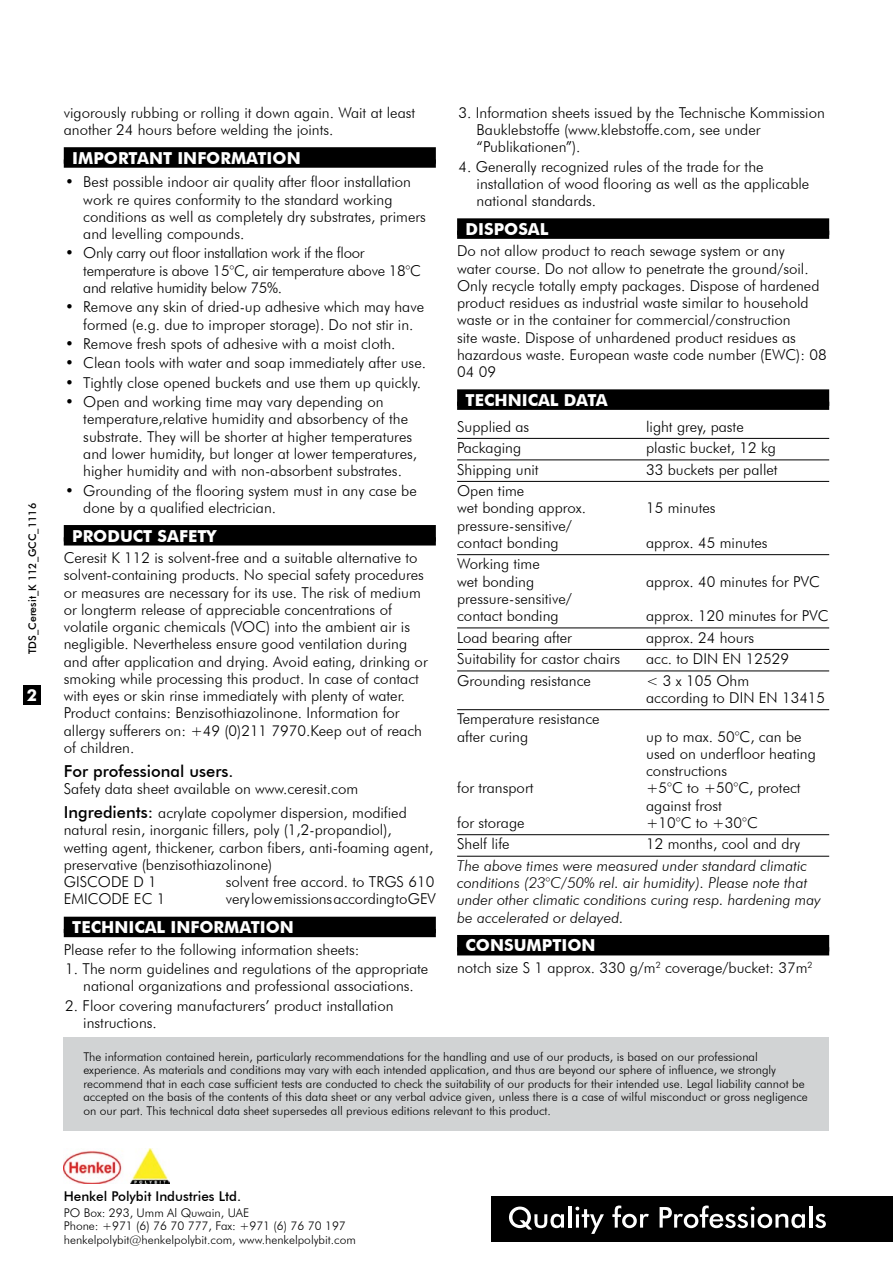
<style>
.page{position:relative;width:893px;height:1263px;background:#fff}
.page>*{position:absolute;margin:0;border:0;box-sizing:border-box;transform-origin:0 0}
.t1{font:700 16.5px "Futura BT";color:#fff}
.t2{font:500 16.5px "Futura BT";color:#000}
.t3{font:300 15px/17.2px "Futura BT";color:#000}
.t4{font:italic 300 15px/17.2px "Futura BT";color:#000}
.t5{font:300 15px/17.2px "Futura BT";letter-spacing:-.02em;color:#000}
.t6{font:500 13.5px "Futura BT";color:#000}
.t7{font:300 12px/13.5px "Futura BT";color:#000}
.t8{font:500 10.5px "Futura BT";color:#000}
.s1{font-weight:500;font-size:16.5px}
</style>
<div class="page">
<div style="left:492px;top:1196px;width:401px;height:45px;background:#000"></div>
<svg style="left:509px;top:1206px;width:55px;height:23px"></svg>
<hr style="left:568px;top:1206px;width:3px;height:21px;background:#fff">
<svg style="left:575px;top:1206px;width:29px;height:28px"></svg>
<svg style="left:612px;top:1205px;width:37px;height:23px"></svg>
<svg style="left:660px;top:1205px;width:145px;height:23px"></svg>
<hr style="left:809px;top:1206px;width:3px;height:21px;background:#fff">
<svg style="left:815px;top:1214px;width:11px;height:14px"></svg>
<img style="left:64px;top:1149px;width:106px;height:35px">
<div style="left:23px;top:685px;width:17px;height:20px;background:#000"></div>
<div style="left:64px;top:147px;width:372px;height:17px;background:#000"></div>
<div style="left:64px;top:159px;width:372px;height:9px;background:#000"></div>
<div style="left:64px;top:525px;width:372px;height:16px;background:#000"></div>
<div style="left:64px;top:537px;width:372px;height:8px;background:#000"></div>
<div style="left:64px;top:917px;width:372px;height:16px;background:#000"></div>
<div style="left:64px;top:929px;width:372px;height:8px;background:#000"></div>
<div style="left:457px;top:218px;width:372px;height:17px;background:#000"></div>
<div style="left:457px;top:231px;width:372px;height:8px;background:#000"></div>
<div style="left:457px;top:389px;width:372px;height:17px;background:#000"></div>
<div style="left:457px;top:402px;width:372px;height:8px;background:#000"></div>
<hr style="left:457px;top:438px;width:372px;height:1px;background:#000">
<hr style="left:457px;top:459px;width:372px;height:1px;background:#000">
<hr style="left:457px;top:481px;width:372px;height:1px;background:#000">
<hr style="left:457px;top:554px;width:372px;height:1px;background:#000">
<hr style="left:457px;top:627px;width:372px;height:1px;background:#000">
<hr style="left:457px;top:649px;width:372px;height:1px;background:#000">
<hr style="left:457px;top:670px;width:372px;height:1px;background:#000">
<hr style="left:457px;top:709px;width:372px;height:1px;background:#000">
<hr style="left:457px;top:834px;width:372px;height:1px;background:#000">
<hr style="left:457px;top:856px;width:372px;height:1px;background:#000">
<div style="left:457px;top:935px;width:372px;height:16px;background:#000"></div>
<div style="left:457px;top:947px;width:372px;height:8px;background:#000"></div>
<div style="left:64px;top:1037px;width:765px;height:94px;background:#d1d3d4"></div>
<p class="t8" style="left:26px;top:654px;width:152px;rotate:-90deg">TDS_Ceresit_K 112_GCC_1116</p>
<p class="t1" style="left:27px;top:685px;width:12px">2</p>
<p class="t3" style="left:64px;top:104px;width:353px">vigorously rubbing or rolling it down again. Wait at least another 24 hours before welding the joints.</p>
<p class="t1" style="left:72px;top:148px;width:230px">IMPORTANT INFORMATION</p>
<p class="t3" style="left:83px;top:173px;width:344px;text-indent:-18px">• Best possible indoor air quality after floor installation work re quires conformity to the standard working conditions as well as completely dry substrates, primers and levelling compounds.</p>
<p class="t5" style="left:83px;top:244px;width:339px;text-indent:-18px">• Only carry out floor installation work if the floor temperature is above 15°C, air temperature above 18°C and relative humidity below 75%.</p>
<p class="t3" style="left:65px;top:298px;width:360px;text-align:center">• Remove any skin of dried-up adhesive which may have formed (e.g. due to improper storage). Do not stir in.</p>
<p class="t3" style="left:65px;top:335px;width:332px">• Remove fresh spots of adhesive with a moist cloth.</p>
<p class="t3" style="left:65px;top:354px;width:362px">• Clean tools with water and soap immediately after use.</p>
<p class="t3" style="left:65px;top:374px;width:357px">• Tightly close opened buckets and use them up quickly.</p>
<p class="t3" style="left:83px;top:393px;width:335px;text-indent:-18px">• Open and working time may vary depending on temperature,relative humidity and absorbency of the substrate. They will be shorter at higher temperatures and lower humidity, but longer at lower temperatures, higher humidity and with non-absorbent substrates.</p>
<p class="t3" style="left:83px;top:481px;width:335px;text-indent:-18px">• Grounding of the flooring system must in any case be done by a qualified electrician.</p>
<p class="t1" style="left:72px;top:526px;width:146px">PRODUCT SAFETY</p>
<p class="t3" style="left:64px;top:549px;width:365px">Ceresit K 112 is solvent-free and a suitable alternative to solvent-containing products. No special safety procedures or measures are necessary for its use. The risk of medium or longterm release of appreciable concentrations of volatile organic chemicals (VOC) into the ambient air is negligible. Nevertheless ensure good ventilation during and after application and drying. Avoid eating, drinking or smoking while processing this product. In case of contact with eyes or skin rinse immediately with plenty of water.<br>Product contains: Benzisothiazolinone. Information for allergy sufferers on: +49 (0)211 7970.Keep out of reach of children.</p>
<p class="t2" style="left:64px;top:761px;width:171px">For professional users.</p>
<p class="t3" style="left:64px;top:777px;width:345px;line-height:24px">Safety data sheet available on www.ceresit.com<br><span class="s1">Ingredients:</span> acrylate copolymer dispersion, modified</p>
<p class="t3" style="left:64px;top:821px;width:371px">natural resin, inorganic fillers, poly (1,2-propandiol), wetting agent, thickener, carbon fibers, anti-foaming agent, preservative (benzisothiazolinone)<br>GISCODE D 1</p>
<p class="t3" style="left:226px;top:873px;width:210px">solvent free accord. to TRGS 610</p>
<p class="t3" style="left:64px;top:890px;width:103px">EMICODE EC 1</p>
<p class="t3" style="left:226px;top:890px;width:212px">very low emissions according to GEV</p>
<p class="t1" style="left:72px;top:917px;width:223px">TECHNICAL INFORMATION</p>
<p class="t3" style="left:64px;top:940px;width:297px">Please refer to the following information sheets:</p>
<p class="t3" style="left:65px;top:960px;width:365px;text-align:center">1. The norm guidelines and regulations of the appropriate national organizations and professional associations.</p>
<p class="t3" style="left:83px;top:997px;width:312px;text-indent:-18px">2. Floor covering manufacturers’ product installation instructions.</p>
<p class="t3" style="left:477px;top:104px;width:350px;text-indent:-18px">3. Information sheets issued by the Technische Kommission<br>Bauklebstoffe (www.klebstoffe.com, see under “Publikationen”).</p>
<p class="t3" style="left:477px;top:157px;width:334px;text-indent:-18px">4. Generally recognized rules of the trade for the installation of wood flooring as well as the applicable national standards.</p>
<p class="t1" style="left:466px;top:219px;width:85px">DISPOSAL</p>
<p class="t3" style="left:457px;top:242px;width:371px">Do not allow product to reach sewage system or any<br>water course. Do not allow to penetrate the ground/soil.<br>Only recycle totally empty packages. Dispose of hardened product residues as industrial waste similar to household waste or in the container for commercial/construction<br>site waste. Dispose of unhardened product residues as hazardous waste. European waste code number (EWC): 08<br>04 09</p>
<p class="t1" style="left:466px;top:390px;width:144px">TECHNICAL DATA</p>
<p class="t3" style="left:457px;top:418px;width:74px">Supplied as</p>
<p class="t3" style="left:646px;top:418px;width:99px">light grey, paste</p>
<p class="t3" style="left:457px;top:439px;width:66px">Packaging</p>
<p class="t3" style="left:646px;top:439px;width:131px">plastic bucket, 12 kg</p>
<p class="t3" style="left:457px;top:460px;width:83px">Shipping unit</p>
<p class="t3" style="left:646px;top:460px;width:133px">33 buckets per pallet</p>
<p class="t3" style="left:457px;top:482px;width:130px">Open time<br>wet bonding approx.</p>
<p class="t3" style="left:646px;top:499px;width:71px">15 minutes</p>
<p class="t3" style="left:457px;top:516px;width:116px">pressure-sensitive/ contact bonding</p>
<p class="t3" style="left:457px;top:555px;width:84px">Working time wet bonding</p>
<p class="t3" style="left:457px;top:590px;width:116px">pressure-sensitive/ contact bonding</p>
<p class="t3" style="left:646px;top:534px;width:123px">approx. 45 minutes</p>
<p class="t3" style="left:646px;top:572px;width:175px">approx. 40 minutes for PVC</p>
<p class="t3" style="left:646px;top:607px;width:184px">approx. 120 minutes for PVC</p>
<p class="t3" style="left:457px;top:628px;width:116px">Load bearing after</p>
<p class="t3" style="left:646px;top:628px;width:110px">approx. 24 hours</p>
<p class="t3" style="left:457px;top:650px;width:165px">Suitability for castor chairs</p>
<p class="t3" style="left:646px;top:650px;width:144px">acc. to DIN EN 12529</p>
<p class="t3" style="left:457px;top:671px;width:135px">Grounding resistance</p>
<p class="t3" style="left:646px;top:671px;width:181px">&lt; 3 x 105 Ohm<br>according to DIN EN 13415</p>
<p class="t3" style="left:457px;top:710px;width:144px">Temperature resistance after curing</p>
<p class="t3" style="left:646px;top:727px;width:171px">up to max. 50°C, can be used on underfloor heating constructions</p>
<p class="t3" style="left:457px;top:779px;width:78px">for transport</p>
<p class="t3" style="left:646px;top:779px;width:156px">+5°C to +50°C, protect against frost</p>
<p class="t3" style="left:457px;top:814px;width:69px">for storage</p>
<p class="t3" style="left:646px;top:814px;width:113px">+10°C to +30°C</p>
<p class="t3" style="left:457px;top:835px;width:54px">Shelf life</p>
<p class="t3" style="left:646px;top:835px;width:156px">12 months, cool and dry</p>
<p class="t4" style="left:457px;top:857px;width:365px">The above times were measured under standard climatic conditions (23°C/50% rel. air humidity). Please note that under other climatic conditions curing resp. hardening may be accelerated or delayed.</p>
<p class="t1" style="left:466px;top:935px;width:131px">CONSUMPTION</p>
<p class="t3" style="left:457px;top:959px;width:357px">notch size S 1 approx. 330 g/m<sup>2</sup> coverage/bucket: 37m<sup>2</sup></p>
<p class="t7" style="left:83px;top:1050px;width:726px">The information contained herein, particularly recommendations for the handling and use of our products, is based on our professional experience. As materials and conditions may vary with each intended application, and thus are beyond our sphere of influence, we strongly recommend that in each case sufficient tests are conducted to check the suitability of our products for their intended use. Legal liability cannot be accepted on the basis of the contents of this data sheet or any verbal advice given, unless there is a case of wilful misconduct or gross negligence on our part. This technical data sheet supersedes all previous editions relevant to this product.</p>
<p class="t6" style="left:64px;top:1188px;width:179px">Henkel Polybit Industries Ltd.</p>
<p class="t7" style="left:64px;top:1206px;width:294px">PO Box: 293, Umm Al Quwain, UAE<br>Phone: +971 (6) 76 70 777, Fax: +971 (6) 76 70 197 henkelpolybit@henkelpolybit.com, www.henkelpolybit.com</p>
</div>
